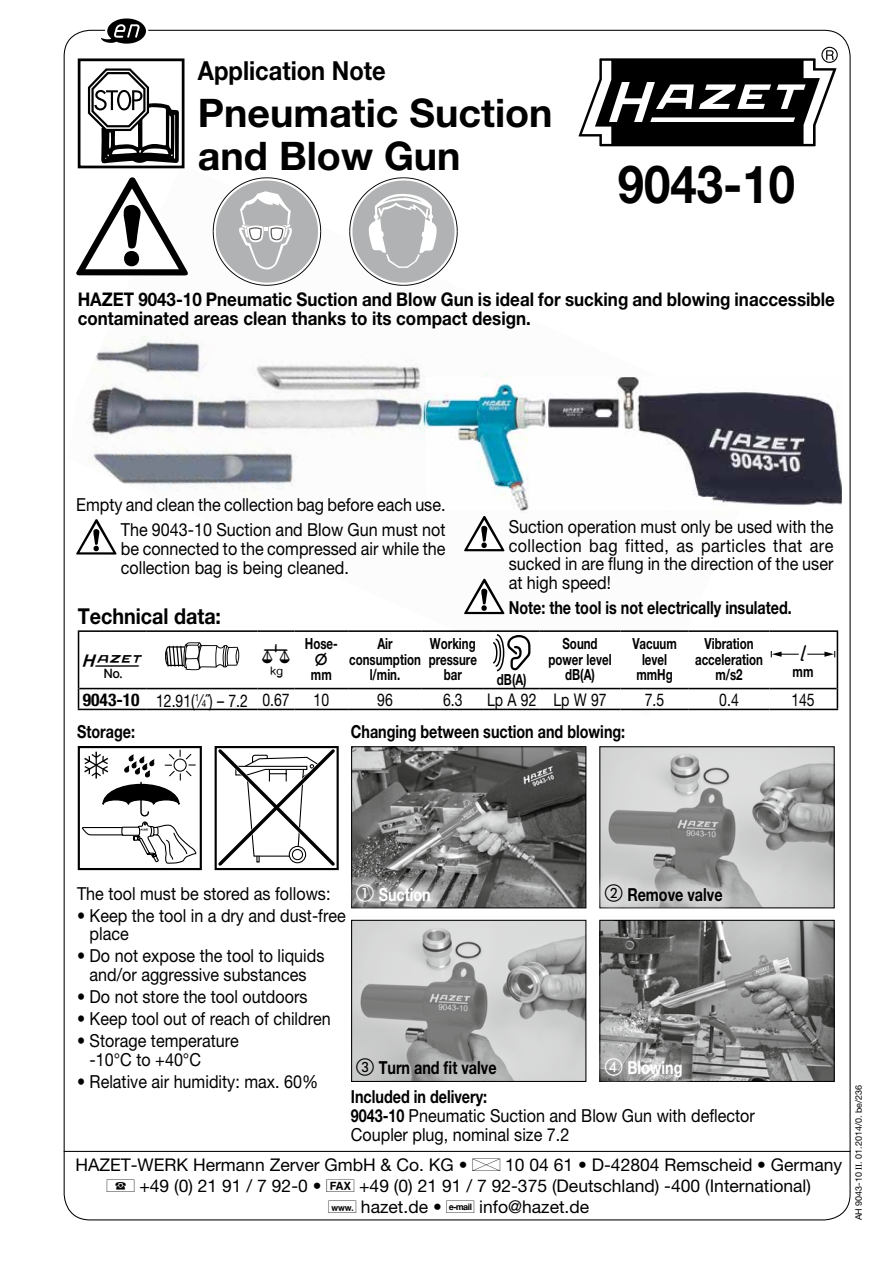
<style>
.page{position:relative;width:893px;height:1263px;background:#fff}
.page>*{position:absolute;margin:0;border:0;box-sizing:border-box;transform-origin:0 0}
.t1{font:700 52.5px "Helvetica Neue X10 75";color:#000;scale:.9 1}
.t2{font:700 39.45px/43.8px "Helvetica Neue X10 75";color:#000}
.t3{font:35.1px "HZ Tabelle A1";color:#000}
.t4{font:30.6px "HZ Tabelle A1";color:#000}
.t5{font:700 26.25px "Helvetica Neue X10 75";color:#000;scale:.9 1}
.t6{font:700 21.9px "Helvetica Neue X10 75";color:#000;scale:.9 1}
.t7{font:700 18.9px/18.9px "Helvetica Neue X10 75";color:#000;scale:.9 1}
.t8{font:18px/18.9px "Helvetica Neue X10 55 Roman";color:#000;scale:.9 1}
.t9{font:700 18px "Helvetica Neue X10 75";color:#000;scale:.8 1}
.t10{font:700 18px "Helvetica Neue X10 75";color:#fff;scale:.8 1}
.t11{font:17.55px/21px "Helvetica Neue X10 55 Roman";color:#000}
.t12{font:17.55px "Helvetica Neue X10 55 Roman";color:#000;scale:.8 1}
.t13{font:700 15.3px/15.5px "Helvetica Neue East A";color:#000;text-align:center;scale:.75 1}
.t14{font:9px "Helvetica Neue X10 55 Roman";color:#000}
.s1{font-family:"Helvetica Neue";font-weight:700;font-stretch:condensed}
.s2{font-size:10.2px}
.s3{font-family:"Helvetica Neue X10 75";font-weight:700}
.s4{font-family:"Times"}
</style>
<div class="page">
<img style="left:76px;top:164px;width:700px;height:547px">
<img style="left:425px;top:377px;width:417px;height:134px">
<svg style="left:98px;top:18px;width:48px;height:26px"></svg>
<div style="left:78px;top:58px;width:106px;height:110px;border:3px solid #000"></div>
<svg style="left:87px;top:68px;width:93px;height:97px"></svg>
<div style="left:821px;top:47px;width:17px;height:16px;border:1px solid #000;border-radius:50%"></div>
<svg style="left:578px;top:50px;width:260px;height:97px"></svg>
<svg style="left:76px;top:177px;width:112px;height:98px"></svg>
<svg style="left:213px;top:177px;width:108px;height:109px"></svg>
<svg style="left:349px;top:177px;width:109px;height:109px"></svg>
<hr style="left:64px;top:1151px;width:786px;height:1px;background:#000">
<svg style="left:82px;top:749px;width:115px;height:115px"></svg>
<div style="left:78px;top:746px;width:124px;height:124px;border:2px solid #000"></div>
<svg style="left:215px;top:746px;width:124px;height:124px"></svg>
<svg style="left:76px;top:519px;width:41px;height:35px"></svg>
<svg style="left:464px;top:516px;width:40px;height:35px"></svg>
<svg style="left:464px;top:579px;width:40px;height:35px"></svg>
<svg style="left:147px;top:632px;width:690px;height:77px"></svg>
<svg style="left:78px;top:632px;width:69px;height:77px"></svg>
<hr style="left:78px;top:630px;width:69px;height:2px;background:#000">
<hr style="left:79px;top:688px;width:68px;height:1px;background:#000">
<hr style="left:147px;top:630px;width:110px;height:2px;background:#000">
<hr style="left:147px;top:688px;width:110px;height:1px;background:#000">
<hr style="left:257px;top:630px;width:38px;height:2px;background:#000">
<hr style="left:257px;top:688px;width:38px;height:1px;background:#000">
<hr style="left:295px;top:630px;width:53px;height:2px;background:#000">
<hr style="left:295px;top:688px;width:53px;height:1px;background:#000">
<hr style="left:348px;top:630px;width:74px;height:2px;background:#000">
<hr style="left:348px;top:688px;width:74px;height:1px;background:#000">
<hr style="left:422px;top:630px;width:62px;height:2px;background:#000">
<hr style="left:422px;top:688px;width:62px;height:1px;background:#000">
<hr style="left:484px;top:630px;width:56px;height:2px;background:#000">
<hr style="left:484px;top:688px;width:56px;height:1px;background:#000">
<hr style="left:540px;top:630px;width:80px;height:2px;background:#000">
<hr style="left:540px;top:688px;width:80px;height:1px;background:#000">
<hr style="left:620px;top:630px;width:69px;height:2px;background:#000">
<hr style="left:620px;top:688px;width:69px;height:1px;background:#000">
<hr style="left:689px;top:630px;width:80px;height:2px;background:#000">
<hr style="left:689px;top:688px;width:80px;height:1px;background:#000">
<hr style="left:837px;top:632px;width:1px;height:56px;background:#000">
<hr style="left:769px;top:630px;width:69px;height:2px;background:#000">
<hr style="left:769px;top:688px;width:68px;height:1px;background:#000">
<hr style="left:78px;top:709px;width:69px;height:1px;background:#000">
<hr style="left:257px;top:709px;width:38px;height:1px;background:#000">
<hr style="left:295px;top:709px;width:53px;height:1px;background:#000">
<hr style="left:348px;top:709px;width:74px;height:1px;background:#000">
<hr style="left:422px;top:709px;width:62px;height:1px;background:#000">
<hr style="left:484px;top:709px;width:56px;height:1px;background:#000">
<hr style="left:540px;top:709px;width:80px;height:1px;background:#000">
<hr style="left:620px;top:709px;width:69px;height:1px;background:#000">
<hr style="left:689px;top:709px;width:80px;height:1px;background:#000">
<svg style="left:837px;top:688px;width:1px;height:21px"></svg>
<hr style="left:147px;top:709px;width:110px;height:1px;background:#000">
<hr style="left:769px;top:709px;width:69px;height:1px;background:#000">
<svg style="left:164px;top:642px;width:75px;height:28px"></svg>
<svg style="left:493px;top:634px;width:37px;height:37px"></svg>
<img style="left:353px;top:748px;width:231px;height:158px">
<div style="left:351px;top:746px;width:235px;height:162px;border:1px solid #000"></div>
<div style="left:344px;top:872px;width:98px;height:43px;background:#fff;opacity:.75"></div>
<img style="left:601px;top:748px;width:232px;height:158px">
<div style="left:599px;top:746px;width:236px;height:162px;border:1px solid #000"></div>
<div style="left:593px;top:872px;width:142px;height:43px;background:#fff;opacity:.75"></div>
<img style="left:353px;top:922px;width:231px;height:158px">
<div style="left:351px;top:920px;width:235px;height:162px;border:1px solid #000"></div>
<img style="left:601px;top:922px;width:232px;height:158px">
<div style="left:599px;top:920px;width:236px;height:162px;border:1px solid #000"></div>
<div style="left:593px;top:1046px;width:101px;height:44px;background:#fff;opacity:.75"></div>
<svg style="left:316px;top:652px;width:11px;height:14px"></svg>
<svg style="left:771px;top:645px;width:64px;height:16px"></svg>
<svg style="left:356px;top:885px;width:18px;height:17px"></svg>
<svg style="left:605px;top:885px;width:18px;height:17px"></svg>
<svg style="left:356px;top:1058px;width:18px;height:18px"></svg>
<svg style="left:605px;top:1058px;width:18px;height:18px"></svg>
<h3 class="t5" style="left:198px;top:54px;width:210px">Application Note</h3>
<h2 class="t2" style="left:198px;top:90px;width:356px">Pneumatic Suction and Blow Gun</h2>
<h1 class="t1" style="left:618px;top:152px;width:198px">9043-10</h1>
<p class="t7" style="left:78px;top:289px;width:843px">HAZET 9043-10 Pneumatic Suction and Blow Gun is ideal for sucking and blowing inaccessible contaminated areas clean thanks to its compact design.</p>
<p class="t8" style="left:76px;top:492px;width:412px;line-height:25px;text-align:right">Empty and clean the collection bag before each use.<br>The 9043-10 Suction and Blow Gun must not</p>
<p class="t8" style="left:121px;top:539px;width:362px">be connected to the compressed air while the collection bag is being cleaned.</p>
<p class="t6" style="left:78px;top:603px;width:161px">Technical data:</p>
<h3 class="t3" style="left:83px;top:637px;width:61px">1</h3>
<h3 class="t4" style="left:262px;top:633px;width:29px">6</h3>
<p class="t13" style="left:305px;top:629px;width:45px;line-height:31px">Hose&shy;mm</p>
<p class="t13" style="left:349px;top:636px;width:97px">Air consumption l/min.</p>
<p class="t13" style="left:429px;top:636px;width:66px">Working pressure bar</p>
<p class="t8" style="left:509px;top:517px;width:362px;text-align:justify">Suction operation must only be used with the collection bag fitted, as particles that are sucked in are flung in the direction of the user at high speed!</p>
<p class="t9" style="left:509px;top:597px;width:355px">Note: the tool is not electrically insulated.</p>
<p class="t13" style="left:497px;top:672px;width:41px">dB(A)</p>
<p class="t13" style="left:549px;top:636px;width:86px">Sound power level dB(A)</p>
<p class="t13" style="left:632px;top:636px;width:61px">Vacuum level mmHg</p>
<p class="t13" style="left:695px;top:636px;width:92px">Vibration acceleration m/s2</p>
<p class="t13" style="left:793px;top:664px;width:29px">mm</p>
<p class="t12" style="left:83px;top:690px;width:260px"><span class="s1">9043-10</span> 12.91(<sup>1</sup>⁄<span class="s2">4</span>˝) – 7.2 0.67</p>
<p class="t12" style="left:314px;top:689px;width:21px">10</p>
<p class="t12" style="left:377px;top:689px;width:21px">96</p>
<p class="t12" style="left:443px;top:689px;width:26px">6.3</p>
<p class="t12" style="left:487px;top:689px;width:151px">Lp A 92 Lp W 97</p>
<p class="t12" style="left:645px;top:689px;width:26px">7.5</p>
<p class="t12" style="left:719px;top:689px;width:26px">0.4</p>
<p class="t12" style="left:791px;top:689px;width:31px">145</p>
<p class="t9" style="left:77px;top:720px;width:74px">Storage:</p>
<p class="t9" style="left:351px;top:720px;width:345px">Changing between suction and blowing:</p>
<p class="t8" style="left:77px;top:883px;width:283px">The tool must be stored as follows:</p>
<p class="t8" style="left:90px;top:905px;width:286px;text-indent:-13px">• Keep the tool in a dry and dust-free place</p>
<p class="t8" style="left:77px;top:946px;width:276px;text-align:center">• Do not expose the tool to liquids and/or aggressive substances</p>
<p class="t8" style="left:77px;top:987px;width:258px">• Do not store the tool outdoors</p>
<p class="t8" style="left:77px;top:1009px;width:283px">• Keep tool out of reach of children</p>
<p class="t8" style="left:90px;top:1031px;width:167px;text-indent:-13px">• Storage temperature -10°C to +40°C</p>
<p class="t8" style="left:77px;top:1071px;width:270px">• Relative air humidity: max. 60%</p>
<p class="t10" style="left:379px;top:883px;width:67px">Suction</p>
<p class="t9" style="left:627px;top:883px;width:121px">Remove valve</p>
<p class="t9" style="left:379px;top:1057px;width:149px">Turn and fit valve</p>
<p class="t10" style="left:627px;top:1057px;width:71px">Blowing</p>
<p class="t9" style="left:351px;top:1086px;width:172px">Included in delivery:</p>
<p class="t8" style="left:351px;top:1106px;width:450px"><span class="s3">9043-10</span> Pneumatic Suction and Blow Gun with deflector<br>Coupler plug, nominal size 7.2</p>
<p class="t11" style="left:75px;top:1154px;width:394px">HAZET-WERK Hermann Zerver GmbH &amp; Co. KG •</p>
<p class="t11" style="left:505px;top:1154px;width:339px">10 04 61 • D-42804 Remscheid • Germany</p>
<p class="t11" style="left:139px;top:1175px;width:184px">+49 (0) 21 91 / 7 92-0 •</p>
<p class="t11" style="left:359px;top:1175px;width:453px">+49 (0) 21 91 / 7 92-375 (Deutschland) -400 (International) hazet.de •</p>
<p class="t11" style="left:479px;top:1196px;width:112px">info@hazet.de</p>
<p class="t14" style="left:853px;top:1220px;width:137px;rotate:-90deg">AH 9043-10 <span class="s4">II</span>. 01.2014/0. be/236</p>
</div>
